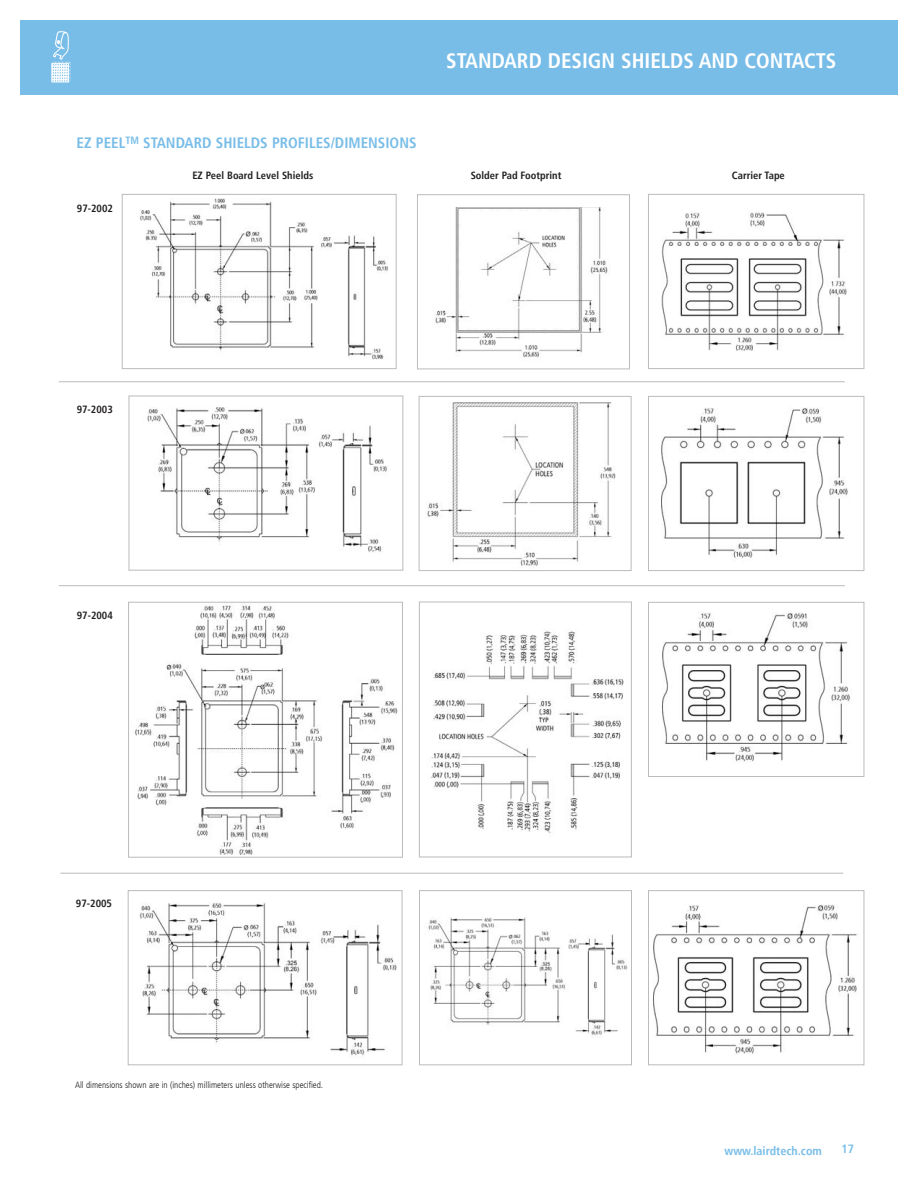
<style>
.page{position:relative;width:918px;height:1188px;background:#fff}
.page>*{position:absolute;margin:0;border:0;box-sizing:border-box;transform-origin:0 0}
.t1{font:700 condensed 21px "Frutiger LT";color:#fff}
.t2{font:700 condensed 15px "Frutiger LT";color:#78bde8}
.t3{font:700 condensed 12px "Frutiger LT";color:#78bde8}
.t4{font:700 condensed 10.5px "Frutiger LT";color:#231f20}
.t5{font:300 condensed 9px "Frutiger LT";color:#231f20}
</style>
<div class="page">
<div style="left:20px;top:20px;width:878px;height:74px;background:#78bde8"></div>
<img style="left:53px;top:31px;width:16px;height:29px">
<img style="left:147px;top:407px;width:240px;height:145px">
<div style="left:129px;top:396px;width:274px;height:175px;border:1px solid #babbbe"></div>
<img style="left:139px;top:903px;width:258px;height:153px">
<div style="left:128px;top:890px;width:274px;height:175px;border:1px solid #babbbe"></div>
<img style="left:662px;top:213px;width:185px;height:138px">
<div style="left:648px;top:194px;width:216px;height:175px;border:1px solid #babbbe"></div>
<img style="left:662px;top:407px;width:186px;height:151px">
<div style="left:648px;top:396px;width:216px;height:175px;border:1px solid #babbbe"></div>
<img style="left:653px;top:904px;width:204px;height:150px">
<div style="left:648px;top:890px;width:216px;height:175px;border:1px solid #babbbe"></div>
<img style="left:663px;top:612px;width:187px;height:151px">
<div style="left:648px;top:602px;width:216px;height:175px;border:1px solid #babbbe"></div>
<div style="left:419px;top:396px;width:212px;height:175px;border:1px solid #babbbe"></div>
<img style="left:427px;top:403px;width:189px;height:163px">
<img style="left:428px;top:917px;width:199px;height:119px">
<div style="left:419px;top:890px;width:213px;height:175px;border:1px solid #babbbe"></div>
<img style="left:135px;top:604px;width:263px;height:250px">
<div style="left:128px;top:602px;width:275px;height:256px;border:1px solid #babbbe"></div>
<div style="left:417px;top:194px;width:213px;height:175px;border:1px solid #babbbe"></div>
<img style="left:435px;top:207px;width:173px;height:151px">
<img style="left:430px;top:631px;width:194px;height:203px">
<div style="left:419px;top:602px;width:213px;height:255px;border:1px solid #babbbe"></div>
<hr style="left:59px;top:381px;width:786px;height:1px;background:#babbbe">
<hr style="left:59px;top:585px;width:786px;height:1px;background:#babbbe">
<hr style="left:60px;top:873px;width:783px;height:1px;background:#babbbe">
<img style="left:140px;top:199px;width:249px;height:161px">
<div style="left:122px;top:194px;width:275px;height:175px;border:1px solid #babbbe"></div>
<p class="t2" style="left:77px;top:133px;width:341px">EZ PEEL<sup>TM</sup> STANDARD SHIELDS PROFILES/DIMENSIONS</p>
<p class="t4" style="left:77px;top:202px;width:38px">97-2002</p>
<p class="t4" style="left:192px;top:169px;width:123px">EZ Peel Board Level Shields</p>
<p class="t1" style="left:446px;top:48px;width:392px">STANDARD DESIGN SHIELDS AND CONTACTS</p>
<p class="t4" style="left:471px;top:169px;width:92px">Solder Pad Footprint</p>
<p class="t4" style="left:732px;top:169px;width:54px">Carrier Tape</p>
<p class="t4" style="left:77px;top:403px;width:38px">97-2003</p>
<p class="t4" style="left:77px;top:609px;width:38px">97-2004</p>
<p class="t4" style="left:76px;top:898px;width:38px">97-2005</p>
<p class="t5" style="left:75px;top:1080px;width:248px">All dimensions shown are in (inches) millimeters unless otherwise specified.</p>
<p class="t3" style="left:724px;top:1144px;width:99px">www.lairdtech.com</p>
<p class="t3" style="left:842px;top:1142px;width:14px">17</p>
</div>
